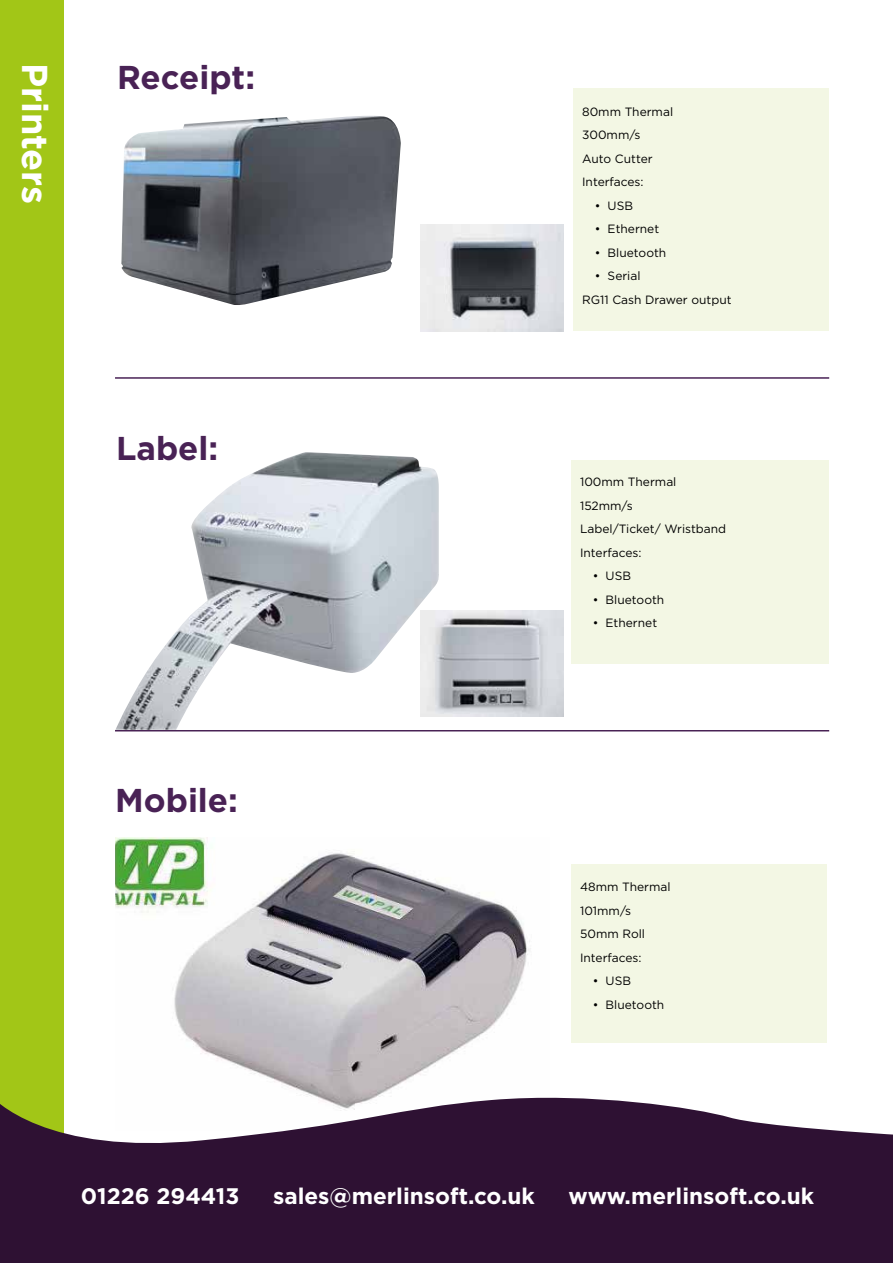
<style>
.page{position:relative;width:893px;height:1263px;background:#fff}
.page>*{position:absolute;margin:0;border:0;box-sizing:border-box;transform-origin:0 0}
.t1{font:700 36px "Gotham";color:#fff}
.t2{font:700 33px "Gotham";color:#492255}
.t3{font:700 22.5px "Gotham";color:#fff}
.t4{font:12px/23.5px "Gotham";color:#000}
</style>
<div class="page">
<div style="left:572px;top:460px;width:257px;height:203px;background:#f3f7e4"></div>
<img style="left:115px;top:837px;width:416px;height:255px">
<img style="left:115px;top:452px;width:324px;height:278px">
<div style="left:574px;top:89px;width:255px;height:242px;background:#f3f7e4"></div>
<div style="left:0;top:0;width:64px;height:1166px;background:#a2c617"></div>
<svg style="left:0;top:1092px;width:893px;height:171px;fill:#2e1133"></svg>
<img style="left:121px;top:116px;width:280px;height:189px">
<img style="left:420px;top:224px;width:143px;height:107px">
<div style="left:572px;top:865px;width:255px;height:178px;background:#f3f7e4"></div>
<img style="left:420px;top:610px;width:143px;height:107px">
<hr style="left:115px;top:377px;width:714px;height:2px;background:#492255">
<hr style="left:115px;top:730px;width:714px;height:1px;background:#492255">
<h1 class="t1" style="left:59px;top:63px;width:143px;rotate:90deg">Printers</h1>
<h2 class="t2" style="left:117px;top:55px;width:140px">Receipt:</h2>
<h2 class="t2" style="left:116px;top:426px;width:104px">Label:</h2>
<h2 class="t2" style="left:115px;top:779px;width:124px">Mobile:</h2>
<p class="t4" style="left:582px;top:99px;width:93px">80mm Thermal<br>300mm/s<br>Auto Cutter<br>Interfaces:</p>
<p class="t4" style="left:595px;top:193px;width:40px">• USB</p>
<p class="t4" style="left:595px;top:217px;width:66px">• Ethernet</p>
<p class="t4" style="left:595px;top:240px;width:73px">• Bluetooth</p>
<p class="t4" style="left:582px;top:264px;width:151px;text-indent:13px">• Serial<br>RG11 Cash Drawer output</p>
<p class="t4" style="left:580px;top:470px;width:148px">100mm Thermal<br>152mm/s<br>Label/Ticket/ Wristband<br>Interfaces:</p>
<p class="t4" style="left:593px;top:564px;width:40px">• USB</p>
<p class="t4" style="left:593px;top:587px;width:73px">• Bluetooth</p>
<p class="t4" style="left:593px;top:611px;width:66px">• Ethernet</p>
<p class="t4" style="left:580px;top:875px;width:92px">48mm Thermal<br>101mm/s<br>50mm Roll<br>Interfaces:</p>
<p class="t4" style="left:593px;top:969px;width:40px">• USB</p>
<p class="t4" style="left:593px;top:992px;width:73px">• Bluetooth</p>
<h3 class="t3" style="left:81px;top:1181px;width:160px">01226 294413</h3>
<h3 class="t3" style="left:273px;top:1181px;width:263px">sales@merlinsoft.co.uk</h3>
<h3 class="t3" style="left:568px;top:1181px;width:247px">www.merlinsoft.co.uk</h3>
</div>
